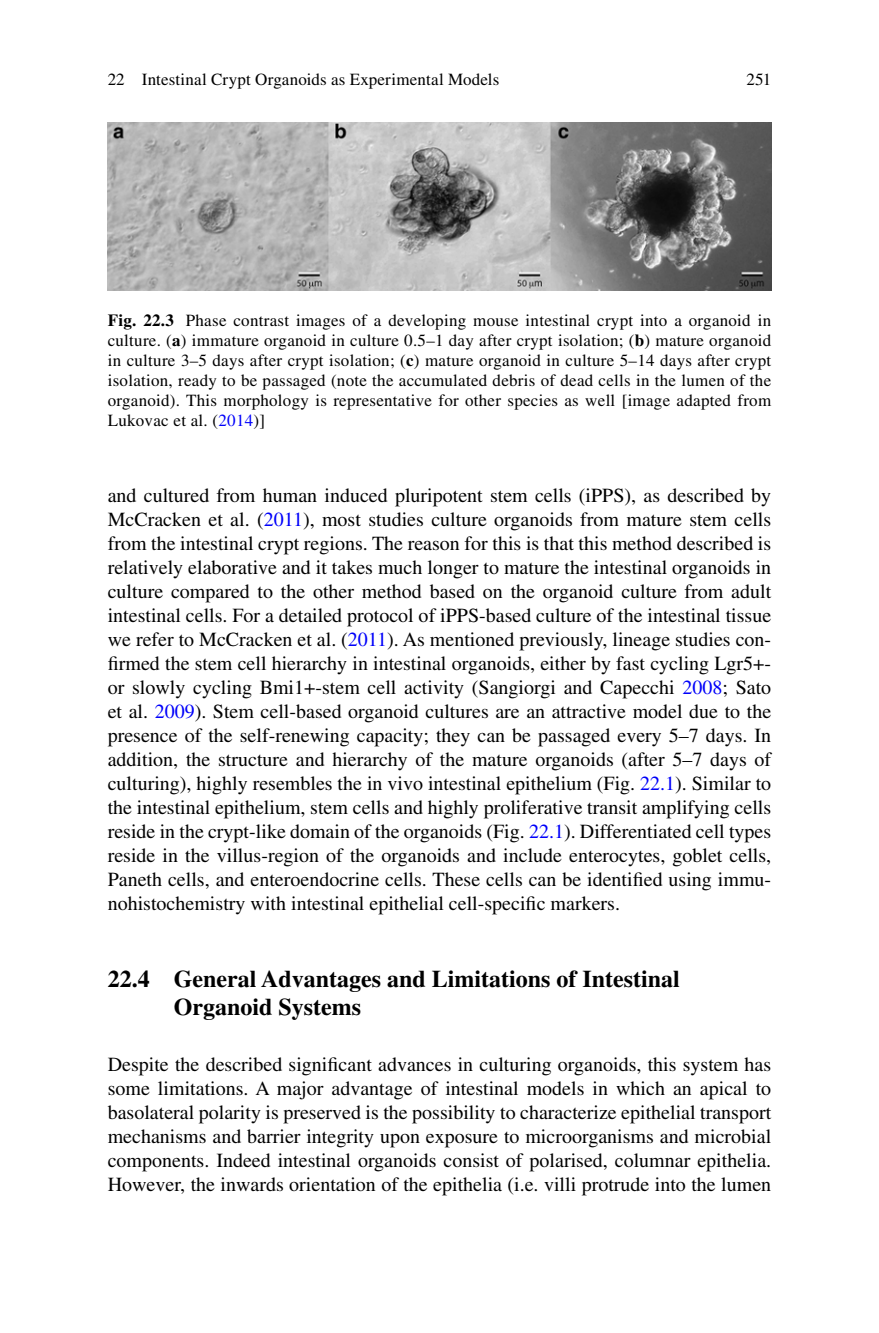
<style>
.page{position:relative;width:879px;height:1333px;background:#fff}
.page>*{position:absolute;margin:0;border:0;box-sizing:border-box;transform-origin:0 0}
.t1{font:700 24px/28px "Gfjwtl Times";color:#000}
.t2{font:20px/24px "Ycwyff Times";color:#000;text-align:justify}
.t3{font:17px/20px "Ycwyff Times";letter-spacing:.015em;color:#000;text-align:justify}
.s1{font-family:"Gfjwtl Times";font-weight:700}
.s2{color:#0000fa}
</style>
<div class="page">
<img style="left:108px;top:122px;width:663px;height:168px">
<p class="t3" style="left:108px;top:71px;width:393px">22 Intestinal Crypt Organoids as Experimental Models</p>
<p class="t3" style="left:746px;top:71px;width:26px">251</p>
<p class="t3" style="left:108px;top:312px;width:665px"><span class="s1">Fig. 22.3</span> Phase contrast images of a developing mouse intestinal crypt into a organoid in culture. ( <span class="s1">a</span> ) immature organoid in culture 0.5–1 day after crypt isolation; ( <span class="s1">b</span> ) mature organoid in culture 3–5 days after crypt isolation; ( <span class="s1">c</span> ) mature organoid in culture 5–14 days after crypt isolation, ready to be passaged (note the accumulated debris of dead cells in the lumen of the organoid). This morphology is representative for other species as well [image adapted from Lukovac et al. ( <span class="s2">2014</span> )]</p>
<p class="t2" style="left:108px;top:485px;width:665px">and cultured from human induced pluripotent stem cells (iPPS), as described by McCracken et al. ( <span class="s2">2011</span> ), most studies culture organoids from mature stem cells from the intestinal crypt regions. The reason for this is that this method described is relatively elaborative and it takes much longer to mature the intestinal organoids in culture compared to the other method based on the organoid culture from adult intestinal cells. For a detailed protocol of iPPS-based culture of the intestinal tissue we refer to McCracken et al. ( <span class="s2">2011</span> ). As mentioned previously, lineage studies con&shy;firmed the stem cell hierarchy in intestinal organoids, either by fast cycling Lgr5+- or slowly cycling Bmi1+-stem cell activity (Sangiorgi and Capecchi <span class="s2">2008</span> ; Sato et al. <span class="s2">2009</span> ). Stem cell-based organoid cultures are an attractive model due to the presence of the self-renewing capacity; they can be passaged every 5–7 days. In addition, the structure and hierarchy of the mature organoids (after 5–7 days of culturing), highly resembles the in vivo intestinal epithelium (Fig. <span class="s2">22.1</span> ). Similar to the intestinal epithelium, stem cells and highly proliferative transit amplifying cells reside in the crypt-like domain of the organoids (Fig. <span class="s2">22.1</span> ). Differentiated cell types reside in the villus-region of the organoids and include enterocytes, goblet cells, Paneth cells, and enteroendocrine cells. These cells can be identified using immu&shy;nohistochemistry with intestinal epithelial cell-specific markers.</p>
<p class="t1" style="left:174px;top:966px;width:508px;text-indent:-66px">22.4 General Advantages and Limitations of Intestinal<br>Organoid Systems</p>
<p class="t2" style="left:108px;top:1053px;width:665px">Despite the described significant advances in culturing organoids, this system has some limitations. A major advantage of intestinal models in which an apical to basolateral polarity is preserved is the possibility to characterize epithelial transport mechanisms and barrier integrity upon exposure to microorganisms and microbial components. Indeed intestinal organoids consist of polarised, columnar epithelia.<br>However, the inwards orientation of the epithelia (i.e. villi protrude into the lumen</p>
</div>
